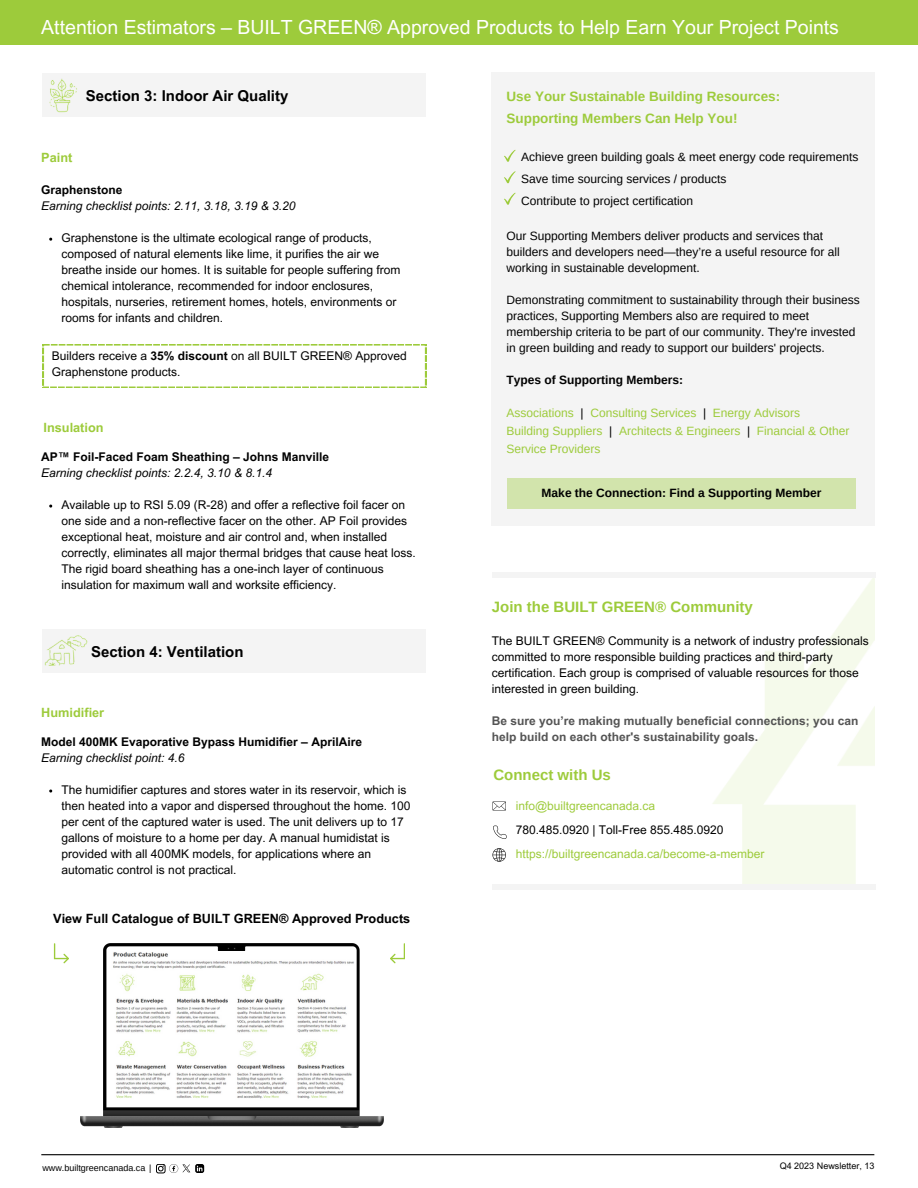
<style>
.page{position:relative;width:918px;height:1188px;background:#fff}
.page>*{position:absolute;margin:0;border:0;box-sizing:border-box;transform-origin:0 0}
.t1{font:19.5px "Arial MT Pro";color:#fff}
.t2{font:700 15px "Arial MT Pro";color:#000}
.t3{font:700 15px "Arimo";color:#9dcb3b}
.t4{font:700 13.5px/22.8px "Arimo";color:#9dcb3b}
.t5{font:700 12.75px "Arial MT Pro";color:#000}
.t6{font:700 12.75px "Arial MT Pro";color:#9dcb3b}
.t7{font:12px/16px "Arial MT Pro";color:#000}
.t8{font:12px/16px "Arimo";color:#000}
.t9{font:12px/18px "Arimo";color:#9dcb3b}
.t10{font:italic 12px "Arial MT Pro";color:#000}
.t11{font:700 12px "Arial MT Pro";color:#000}
.t12{font:700 12px/16px "Arial MT Pro";color:#545454}
.t13{font:12px "Arial MT Pro";color:#9dcb3b}
.t14{font:700 12px "Arimo";color:#000}
.t15{font:9px "Arimo";color:#000}
.t16{font:9px "Arial MT Pro";color:#000}
.s1{font-weight:700}
.s2{color:#000}
</style>
<div class="page">
<hr style="left:41px;top:1154px;width:833px;height:1px;background:#000">
<div style="left:491px;top:73px;width:383px;height:452px;background:#f4f4f4"></div>
<svg style="left:504px;top:150px;width:11px;height:12px"></svg>
<svg style="left:504px;top:171px;width:11px;height:12px"></svg>
<svg style="left:504px;top:193px;width:11px;height:12px"></svg>
<div style="left:507px;top:478px;width:349px;height:31px;background:#d2e4ac"></div>
<div style="left:0;top:0;width:918px;height:45px;background:#9dcb3b"></div>
<svg style="left:492px;top:802px;width:14px;height:9px"></svg>
<svg style="left:492px;top:848px;width:14px;height:14px"></svg>
<svg style="left:493px;top:826px;width:14px;height:13px"></svg>
<div style="left:492px;top:884px;width:383px;height:6px;background:#f4f4f4"></div>
<div style="left:492px;top:573px;width:383px;height:5px;background:#f4f4f4"></div>
<svg style="left:156px;top:1164px;width:48px;height:9px"></svg>
<div style="left:42px;top:629px;width:383px;height:43px;background:#f4f4f4"></div>
<img style="left:44px;top:635px;width:44px;height:31px">
<div style="left:42px;top:73px;width:383px;height:44px;background:#f4f4f4"></div>
<img style="left:49px;top:78px;width:28px;height:35px">
<svg style="left:54px;top:943px;width:15px;height:20px"></svg>
<svg style="left:390px;top:943px;width:15px;height:20px"></svg>
<img style="left:81px;top:943px;width:302px;height:184px">
<img style="left:109px;top:952px;width:245px;height:83px">
<img style="left:109px;top:1039px;width:245px;height:63px">
<svg style="left:43px;top:344px;width:383px;height:43px"></svg>
<h1 class="t1" style="left:41px;top:20px;width:799px">Attention Estimators – BUILT GREEN® Approved Products to Help Earn Your Project Points</h1>
<p class="t2" style="left:86px;top:90px;width:204px">Section 3: Indoor Air Quality</p>
<p class="t6" style="left:41px;top:152px;width:33px">Paint</p>
<p class="t11" style="left:41px;top:185px;width:83px">Graphenstone</p>
<p class="t10" style="left:41px;top:201px;width:256px">Earning checklist points: 2.11, 3.18, 3.19 &amp; 3.20</p>
<p class="t7" style="left:62px;top:231px;width:340px">Graphenstone is the ultimate ecological range of products, composed of natural elements like lime, it purifies the air we breathe inside our homes. It is suitable for people suffering from chemical intolerance, recommended for indoor enclosures, hospitals, nurseries, retirement homes, hotels, environments or rooms for infants and children.</p>
<p class="t7" style="left:52px;top:349px;width:357px">Builders receive a <span class="s1">35% discount</span> on all BUILT GREEN® Approved<br>Graphenstone products.</p>
<p class="t6" style="left:43px;top:423px;width:62px">Insulation</p>
<p class="t11" style="left:41px;top:452px;width:290px">AP™ Foil-Faced Foam Sheathing – Johns Manville</p>
<p class="t10" style="left:41px;top:468px;width:232px">Earning checklist points: 2.2.4, 3.10 &amp; 8.1.4</p>
<p class="t7" style="left:62px;top:498px;width:356px">Available up to RSI 5.09 (R-28) and offer a reflective foil facer on one side and a non-reflective facer on the other. AP Foil provides exceptional heat, moisture and air control and, when installed correctly, eliminates all major thermal bridges that cause heat loss.<br>The rigid board sheathing has a one-inch layer of continuous insulation for maximum wall and worksite efficiency.</p>
<p class="t2" style="left:91px;top:646px;width:154px">Section 4: Ventilation</p>
<p class="t6" style="left:41px;top:708px;width:65px">Humidifier</p>
<p class="t11" style="left:41px;top:737px;width:322px">Model 400MK Evaporative Bypass Humidifier – AprilAire</p>
<p class="t10" style="left:41px;top:753px;width:145px">Earning checklist point: 4.6</p>
<p class="t7" style="left:62px;top:783px;width:350px">The humidifier captures and stores water in its reservoir, which is then heated into a vapor and dispersed throughout the home. 100 per cent of the captured water is used. The unit delivers up to 17 gallons of moisture to a home per day. A manual humidistat is provided with all 400MK models, for applications where an automatic control is not practical.</p>
<p class="t5" style="left:53px;top:914px;width:359px">View Full Catalogue of BUILT GREEN® Approved Products</p>
<p class="t4" style="left:507px;top:84px;width:275px">Use Your Sustainable Building Resources:<br>Supporting Members Can Help You!</p>
<p class="t8" style="left:521px;top:146px;width:339px;line-height:22px">Achieve green building goals &amp; meet energy code requirements<br>Save time sourcing services / products<br>Contribute to project certification</p>
<p class="t8" style="left:507px;top:228px;width:335px">Our Supporting Members deliver products and services that builders and developers need—they’re a useful resource for all working in sustainable development.</p>
<p class="t8" style="left:507px;top:292px;width:355px">Demonstrating commitment to sustainability through their business practices, Supporting Members also are required to meet membership criteria to be part of our community. They're invested in green building and ready to support our builders' projects.</p>
<p class="t14" style="left:507px;top:374px;width:178px">Types of Supporting Members:</p>
<p class="t9" style="left:507px;top:404px;width:345px">Associations <span class="s2">|</span> Consulting Services <span class="s2">|</span> Energy Advisors<br>Building Suppliers <span class="s2">|</span> Architects &amp; Engineers <span class="s2">|</span> Financial &amp; Other<br>Service Providers</p>
<p class="t14" style="left:542px;top:486px;width:281px">Make the Connection: Find a Supporting Member</p>
<p class="t3" style="left:492px;top:598px;width:262px">Join the BUILT GREEN® Community</p>
<p class="t7" style="left:492px;top:635px;width:378px">The BUILT GREEN® Community is a network of industry professionals committed to more responsible building practices and third-party certification. Each group is comprised of valuable resources for those interested in green building.</p>
<p class="t12" style="left:492px;top:715px;width:368px">Be sure you’re making mutually beneficial connections; you can help build on each other's sustainability goals.</p>
<p class="t3" style="left:493px;top:767px;width:119px">Connect with Us</p>
<p class="t13" style="left:516px;top:802px;width:141px">info@builtgreencanada.ca</p>
<p class="t7" style="left:516px;top:823px;width:209px">780.485.0920 | Toll-Free 855.485.0920</p>
<p class="t13" style="left:516px;top:850px;width:250px">https://builtgreencanada.ca/become-a-member</p>
<p class="t15" style="left:42px;top:1163px;width:111px">www.builtgreencanada.ca |</p>
<p class="t16" style="left:780px;top:1163px;width:96px">Q4 2023 Newsletter, 13</p>
</div>
